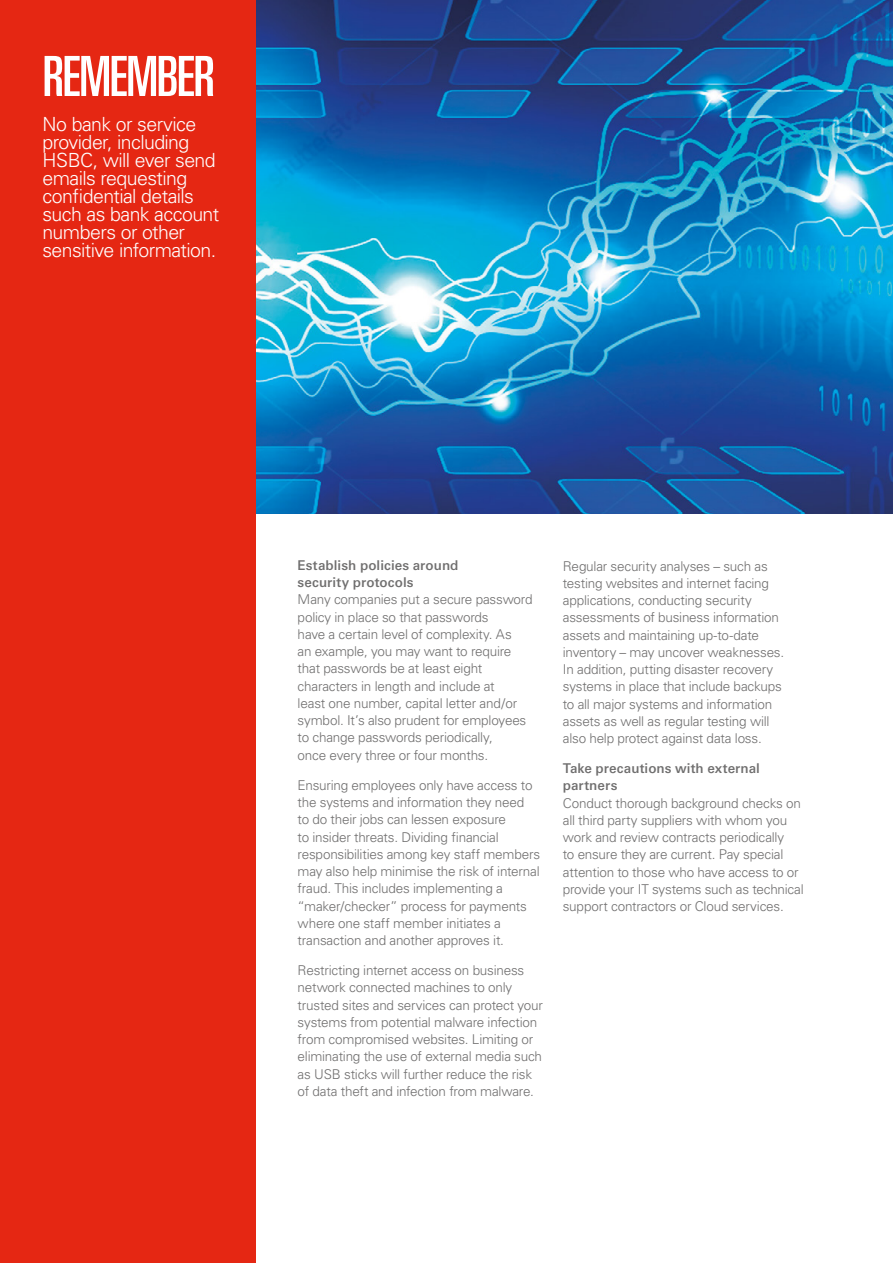
<style>
.page{position:relative;width:893px;height:1263px;background:#fff}
.page>*{position:absolute;margin:0;border:0;box-sizing:border-box;transform-origin:0 0}
.t1{font:ultra-condensed 55.5px "Univers";letter-spacing:-.025em;color:#fff}
.t2{font:300 19.5px/18px "Univers";letter-spacing:-.03em;color:#fff}
.Body_copy{font:300 13.5px/17.2px "Univers";letter-spacing:-.015em;color:#706f6f}
.Subhead{font:600 13.5px/17.2px "Univers";letter-spacing:.005em;color:#706f6f}
</style>
<div class="page">
<img style="left:255px;top:0;width:638px;height:513px">
<div style="left:0;top:0;width:255px;height:1263px;background:#e52713"></div>
<p class="t1" style="left:43px;top:45px;width:174px">REMEMBER</p>
<p class="t2" style="left:43px;top:115px;width:178px">No bank or service provider, including<br>HSBC, will ever send emails requesting confidential details such as bank account numbers or other sensitive information.</p>
<p class="Subhead" style="left:298px;top:557px;width:162px">Establish policies around security protocols</p>
<p class="Body_copy" style="left:298px;top:591px;width:236px">Many companies put a secure password policy in place so that passwords<br>have a certain level of complexity. As<br>an example, you may want to require that passwords be at least eight characters in length and include at<br>least one number, capital letter and/or symbol. It’s also prudent for employees to change passwords periodically,<br>once every three or four months.</p>
<p class="Body_copy" style="left:298px;top:776px;width:244px">Ensuring employees only have access to the systems and information they need<br>to do their jobs can lessen exposure<br>to insider threats. Dividing financial responsibilities among key staff members may also help minimise the risk of internal fraud. This includes implementing a “maker/checker” process for payments where one staff member initiates a transaction and another approves it.</p>
<p class="Body_copy" style="left:298px;top:962px;width:247px">Restricting internet access on business network connected machines to only trusted sites and services can protect your systems from potential malware infection from compromised websites. Limiting or eliminating the use of external media such as USB sticks will further reduce the risk of data theft and infection from malware.</p>
<p class="Body_copy" style="left:563px;top:557px;width:223px">Regular security analyses – such as testing websites and internet facing applications, conducting security assessments of business information assets and maintaining up-to-date inventory – may uncover weaknesses.<br>In addition, putting disaster recovery systems in place that include backups to all major systems and information assets as well as regular testing will also help protect against data loss.</p>
<p class="Subhead" style="left:563px;top:760px;width:199px">Take precautions with external partners</p>
<p class="Body_copy" style="left:563px;top:794px;width:242px">Conduct thorough background checks on all third party suppliers with whom you work and review contracts periodically<br>to ensure they are current. Pay special attention to those who have access to or provide your IT systems such as technical support contractors or Cloud services.</p>
</div>
